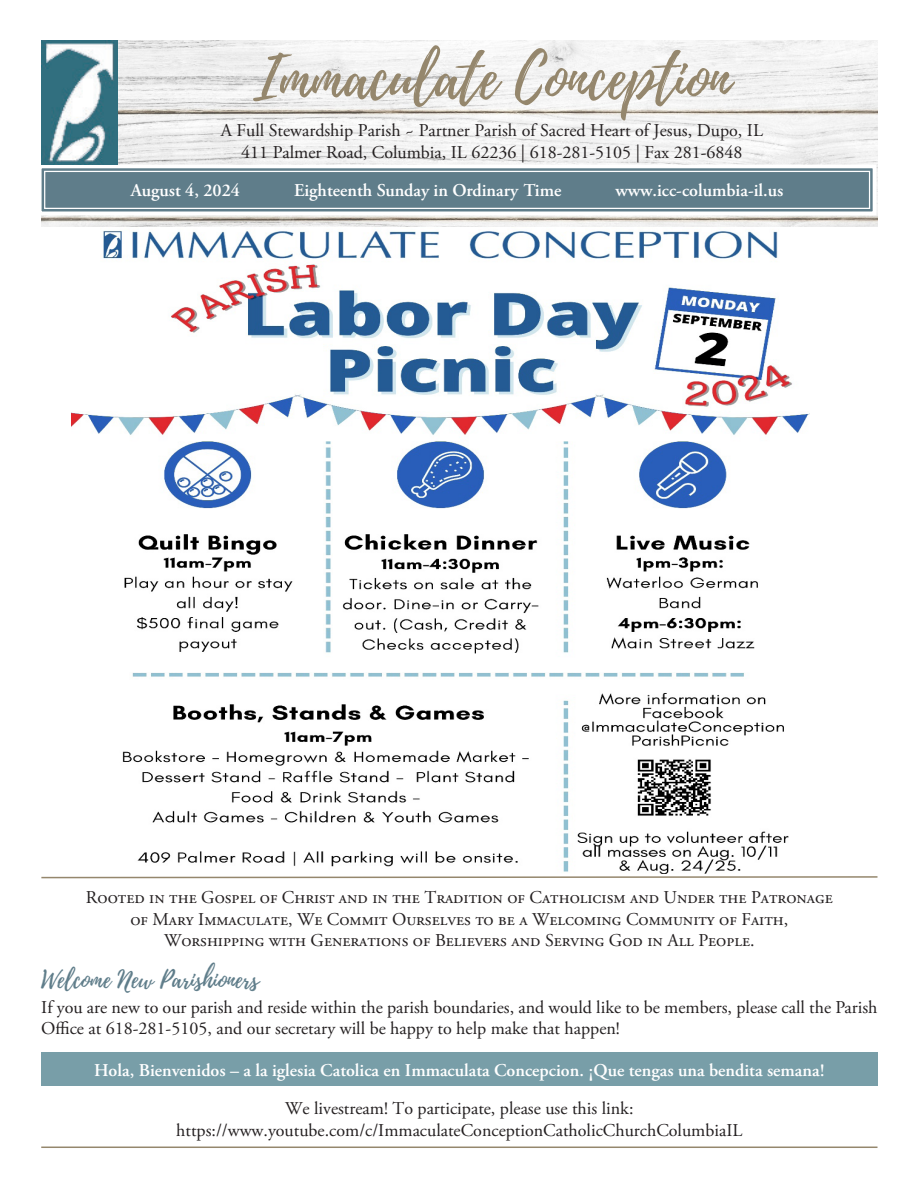
<style>
.page{position:relative;width:918px;height:1188px;background:#fff}
.page>*{position:absolute;margin:0;border:0;box-sizing:border-box;transform-origin:0 0}
.t1{font:60px "Playlist Script";color:#95876d}
.t2{font:24px "Playlist Script";color:#5f7d8a}
.t3{font:18px/21.6px "Adobe Garamond Pro";color:#231f20;text-align:center}
.t4{font:600 18px "Adobe Garamond Pro";color:#fff}
</style>
<div class="page">
<img style="left:71px;top:226px;width:738px;height:648px">
<div style="left:41px;top:1053px;width:837px;height:33px;background:#789ea8"></div>
<hr style="left:41px;top:1147px;width:837px;height:1px;background:#95876d">
<svg style="left:41px;top:876px;width:837px;height:3px"></svg>
<img style="left:41px;top:40px;width:837px;height:186px">
<svg style="left:41px;top:163px;width:837px;height:54px"></svg>
<div style="left:44px;top:171px;width:826px;height:38px;border:1px solid #fff"></div>
<img style="left:41px;top:40px;width:77px;height:125px">
<p class="t1" style="left:253px;top:35px;width:479px">Immaculate Conception</p>
<p class="t3" style="left:221px;top:120px;width:544px">A Full Stewardship Parish ~ Partner Parish of Sacred Heart of Jesus, Dupo, IL</p>
<p class="t3" style="left:241px;top:142px;width:503px">411 Palmer Road, Columbia, IL 62236 | 618-281-5105 | Fax 281-6848</p>
<p class="t4" style="left:131px;top:180px;width:111px">August 4, 2024</p>
<p class="t4" style="left:294px;top:180px;width:269px">Eighteenth Sunday in Ordinary Time</p>
<p class="t4" style="left:616px;top:180px;width:169px">www.icc-columbia-il.us</p>
<p class="t3" style="left:86px;top:887px;width:748px">Rooted in the Gospel of Christ and in the Tradition of Catholicism and Under the Patronage of Mary Immaculate, We Commit Ourselves to be a Welcoming Community of Faith,<br>Worshipping with Generations of Believers and Serving God in All People.</p>
<p class="t2" style="left:41px;top:962px;width:219px">Welcome New Parishioners</p>
<p class="t3" style="left:41px;top:997px;width:838px;text-align:left">If you are new to our parish and reside within the parish boundaries, and would like to be members, please call the Parish<br>Office at 618-281-5105, and our secretary will be happy to help make that happen!</p>
<p class="t4" style="left:94px;top:1060px;width:732px">Hola, Bienvenidos – a la iglesia Catolica en Immaculata Concepcion. ¡Que tengas una bendita semana!</p>
<p class="t3" style="left:285px;top:1099px;width:350px">We livestream! To participate, please use this link:</p>
<p class="t3" style="left:176px;top:1120px;width:568px">https://www.youtube.com/c/ImmaculateConceptionCatholicChurchColumbiaIL</p>
</div>
